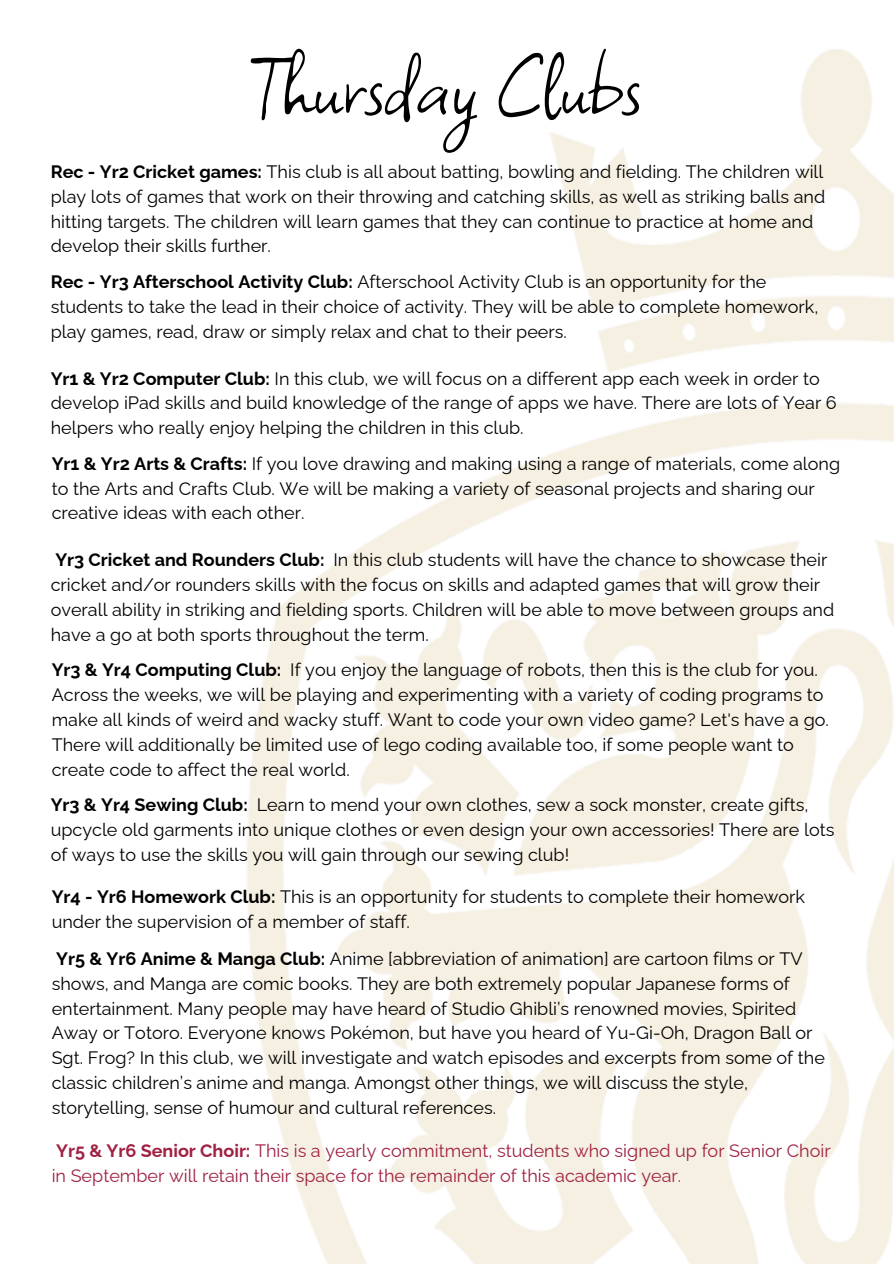
<style>
.page{position:relative;width:894px;height:1264px;background:#fff}
.page>*{position:absolute;margin:0;border:0;box-sizing:border-box;transform-origin:0 0}
.t1{font:96px "Square Peg";color:#000}
.t2{font:18px/24.8px "Raleway";color:#000}
.t3{font:18px/24.8px "Raleway";color:#a02142}
.s1{font-weight:700}
</style>
<div class="page">
<img style="left:247px;top:49px;width:646px;height:1214px">
<h1 class="t1" style="left:252px;top:16px;width:391px">Thursday Clubs</h1>
<p class="t2" style="left:51px;top:157px;width:775px"><span class="s1">Rec - Yr2 Cricket games:</span> This club is all about batting, bowling and fielding. The children will play lots of games that work on their throwing and catching skills, as well as striking balls and hitting targets. The children will learn games that they can continue to practice at home and develop their skills further.</p>
<p class="t2" style="left:51px;top:267px;width:769px"><span class="s1">Rec - Yr3 Afterschool Activity Club:</span> Afterschool Activity Club is an opportunity for the students to take the lead in their choice of activity. They will be able to complete homework, play games, read, draw or simply relax and chat to their peers.</p>
<p class="t2" style="left:51px;top:364px;width:787px"><span class="s1">Yr1 &amp; Yr2 Computer Club:</span> In this club, we will focus on a different app each week in order to develop iPad skills and build knowledge of the range of apps we have. There are lots of Year 6 helpers who really enjoy helping the children in this club.</p>
<p class="t2" style="left:52px;top:449px;width:789px"><span class="s1">Yr1 &amp; Yr2 Arts &amp; Crafts:</span> If you love drawing and making using a range of materials, come along to the Arts and Crafts Club. We will be making a variety of seasonal projects and sharing our creative ideas with each other.</p>
<p class="t2" style="left:51px;top:545px;width:784px"><span class="s1">Yr3 Cricket and Rounders Club:</span> In this club students will have the chance to showcase their cricket and/or rounders skills with the focus on skills and adapted games that will grow their overall ability in striking and fielding sports. Children will be able to move between groups and have a go at both sports throughout the term.</p>
<p class="t2" style="left:52px;top:655px;width:778px"><span class="s1">Yr3 &amp; Yr4 Computing Club:</span> If you enjoy the language of robots, then this is the club for you.<br>Across the weeks, we will be playing and experimenting with a variety of coding programs to make all kinds of weird and wacky stuff. Want to code your own video game? Let's have a go.<br>There will additionally be limited use of lego coding available too, if some people want to create code to affect the real world.</p>
<p class="t2" style="left:51px;top:790px;width:785px"><span class="s1">Yr3 &amp; Yr4 Sewing Club:</span> Learn to mend your own clothes, sew a sock monster, create gifts, upcycle old garments into unique clothes or even design your own accessories! There are lots of ways to use the skills you will gain through our sewing club!</p>
<p class="t2" style="left:52px;top:882px;width:754px"><span class="s1">Yr4 - Yr6 Homework Club:</span> This is an opportunity for students to complete their homework under the supervision of a member of staff.</p>
<p class="t2" style="left:52px;top:944px;width:774px"><span class="s1">Yr5 &amp; Yr6 Anime &amp; Manga Club:</span> Anime [abbreviation of animation] are cartoon films or TV shows, and Manga are comic books. They are both extremely popular Japanese forms of entertainment. Many people may have heard of Studio Ghibli’s renowned movies, Spirited Away or Totoro. Everyone knows Pokémon, but have you heard of Yu-Gi-Oh, Dragon Ball or Sgt. Frog? In this club, we will investigate and watch episodes and excerpts from some of the classic children’s anime and manga. Amongst other things, we will discuss the style, storytelling, sense of humour and cultural references.</p>
<p class="t3" style="left:52px;top:1136px;width:780px"><span class="s1">Yr5 &amp; Yr6 Senior Choir:</span> This is a yearly commitment, students who signed up for Senior Choir in September will retain their space for the remainder of this academic year.</p>
</div>
